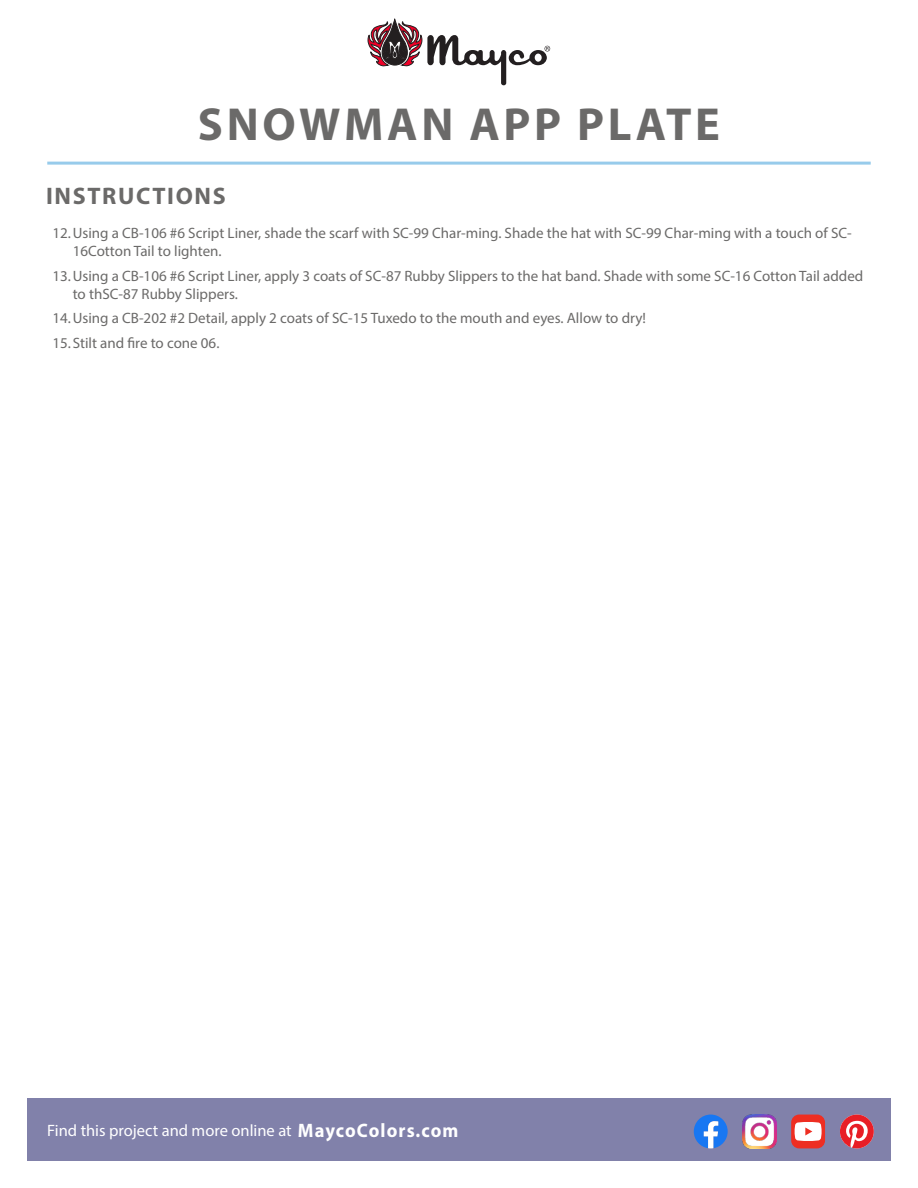
<style>
.page{position:relative;width:918px;height:1188px;background:#fff}
.page>*{position:absolute;margin:0;border:0;box-sizing:border-box;transform-origin:0 0}
.t1{font:700 46.5px "Myriad Pro";letter-spacing:.08em;color:#6b6a69}
.t2{font:700 24px "Myriad Pro";letter-spacing:.07em;color:#6b6a69}
.t3{font:700 19.5px "Myriad Pro";letter-spacing:.06em;color:#fff;scale:.95 1}
.t4{font:16.5px "Myriad Pro";color:#fff}
.t5{font:15px/18px "Myriad Pro";color:#6b6a69}
</style>
<div class="page">
<div style="left:27px;top:1099px;width:864px;height:62px;background:#8181aa"></div>
<svg style="left:368px;top:19px;width:182px;height:66px"></svg>
<hr style="left:47px;top:162px;width:824px;height:3px;background:#97cbeb">
<svg style="left:694px;top:1115px;width:34px;height:33px"></svg>
<svg style="left:840px;top:1115px;width:34px;height:33px"></svg>
<div style="left:791px;top:1115px;width:34px;height:33px;background:#ee2e22;border-radius:8px"></div>
<svg style="left:795px;top:1122px;width:27px;height:19px"></svg>
<img style="left:742px;top:1115px;width:34px;height:33px">
<p class="t1" style="left:198px;top:94px;width:524px">SNOWMAN APP PLATE</p>
<p class="t2" style="left:46px;top:180px;width:181px">INSTRUCTIONS</p>
<p class="t5" style="left:73px;top:224px;width:780px;text-indent:-20px">12.Using a CB-106 #6 Script Liner, shade the scarf with SC-99 Char-ming. Shade the hat with SC-99 Char-ming with a touch of SC-<br>16Cotton Tail to lighten.</p>
<p class="t5" style="left:73px;top:267px;width:792px;text-indent:-20px">13.Using a CB-106 #6 Script Liner, apply 3 coats of SC-87 Rubby Slippers to the hat band. Shade with some SC-16 Cotton Tail added to thSC-87 Rubby Slippers.</p>
<p class="t5" style="left:53px;top:309px;width:595px">14.Using a CB-202 #2 Detail, apply 2 coats of SC-15 Tuxedo to the mouth and eyes. Allow to dry!</p>
<p class="t5" style="left:53px;top:333px;width:168px">15.Stilt and fire to cone 06.</p>
<p class="t4" style="left:47px;top:1120px;width:246px">Find this project and more online at</p>
<p class="t3" style="left:298px;top:1118px;width:171px">MaycoColors.com</p>
</div>
